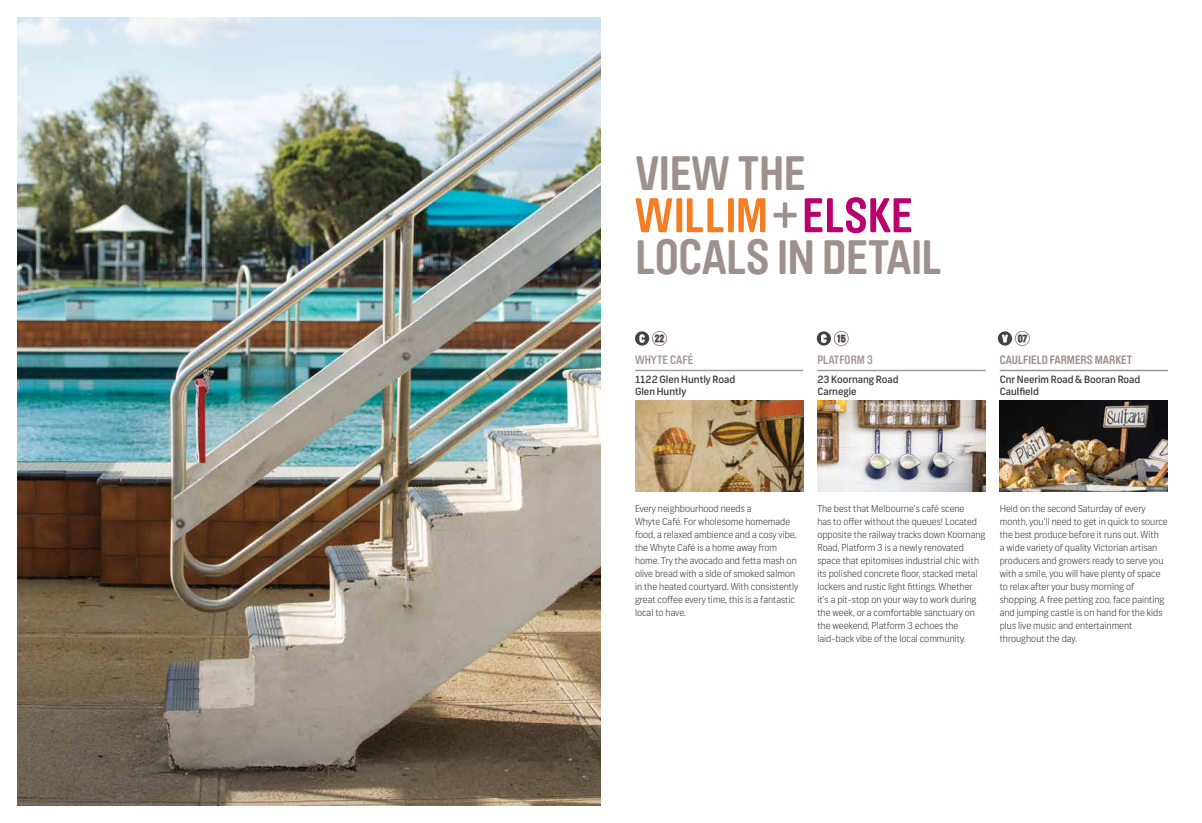
<style>
.page{position:relative;width:1202px;height:823px;background:#fff}
.page>*{position:absolute;margin:0;border:0;box-sizing:border-box;transform-origin:0 0}
.t1{font:700 48px/84px "Brauer Neue";letter-spacing:-.01em;color:#9e918d}
.t2{font:700 12px "Brauer Neue";color:#9e918d}
.t3{font:700 12px "Brauer Neue";color:#a69a97}
.t4{font:500 10px/12px "Frank";color:#414042}
.t5{font:700 10px "Brauer Neue";color:#414042}
.t6{font:300 9.5px/13px "Frank";color:#414042}
.s1{color:#fff}
</style>
<div class="page">
<img style="left:635px;top:400px;width:168px;height:91px">
<img style="left:817px;top:400px;width:168px;height:91px">
<img style="left:1000px;top:400px;width:168px;height:91px">
<img style="left:17px;top:17px;width:584px;height:788px">
<hr style="left:635px;top:369px;width:168px;height:2px;background:#a69a97">
<hr style="left:817px;top:369px;width:169px;height:2px;background:#a69a97">
<hr style="left:1000px;top:369px;width:168px;height:2px;background:#9e918d">
<svg style="left:636px;top:198px;width:129px;height:34px"></svg>
<svg style="left:773px;top:202px;width:24px;height:26px"></svg>
<svg style="left:805px;top:197px;width:106px;height:36px"></svg>
<svg style="left:635px;top:331px;width:32px;height:15px"></svg>
<svg style="left:816px;top:331px;width:33px;height:15px"></svg>
<svg style="left:997px;top:331px;width:33px;height:15px"></svg>
<h1 class="t1" style="left:636px;top:132px;width:168px">VIEW THE<br>LOCALS</h1>
<h1 class="t1" style="left:777px;top:216px;width:66px">IN DETAIL</h1>
<p class="t5" style="left:640px;top:333px;width:26px"><span class="s1">C</span> 22</p>
<p class="t5" style="left:821px;top:333px;width:26px"><span class="s1">C</span> 15</p>
<p class="t5" style="left:1002px;top:333px;width:26px"><span class="s1">V</span> 07</p>
<p class="t3" style="left:635px;top:353px;width:60px">WHYTE CAFÉ</p>
<p class="t4" style="left:635px;top:374px;width:102px">1122 Glen Huntly Road<br>Glen Huntly</p>
<p class="t3" style="left:817px;top:353px;width:12px">PLATF</p>
<p class="t3" style="left:845px;top:353px;width:30px">ORM 3</p>
<p class="t4" style="left:817px;top:374px;width:83px">23 Koornang Road<br>Carnegie</p>
<p class="t2" style="left:1000px;top:353px;width:13px">CAULFIELD</p>
<p class="t2" style="left:1050px;top:353px;width:78px">FARMERS MARKET</p>
<p class="t4" style="left:1000px;top:374px;width:142px">Cnr Neerim Road &amp; Booran Road<br>Caulfield</p>
<p class="t6" style="left:635px;top:502px;width:165px">Every neighbourhood needs a<br>Whyte Café. For wholesome homemade food, a relaxed ambience and a cosy vibe, the Whyte Café is a home away from home. Try the avocado and fetta mash on olive bread with a side of smoked salmon in the heated courtyard. With consistently great coffee every time, this is a fantastic local to have.</p>
<p class="t6" style="left:817px;top:502px;width:170px">The best that Melbourne’s café scene<br>has to offer without the queues! Located opposite the railway tracks down Koornang Road, Platform 3 is a newly renovated space that epitomises industrial chic with its polished concrete floor, stacked metal lockers and rustic light fittings. Whether it’s a pit-stop on your way to work during the week, or a comfortable sanctuary on the weekend, Platform 3 echoes the laid-back vibe of the local community.</p>
<p class="t6" style="left:1000px;top:502px;width:169px">Held on the second Saturday of every month, you’ll need to get in quick to source the best produce before it runs out. With<br>a wide variety of quality Victorian artisan producers and growers ready to serve you with a smile, you will have plenty of space to relax after your busy morning of shopping. A free petting zoo, face painting and jumping castle is on hand for the kids plus live music and entertainment throughout the day.</p>
</div>
